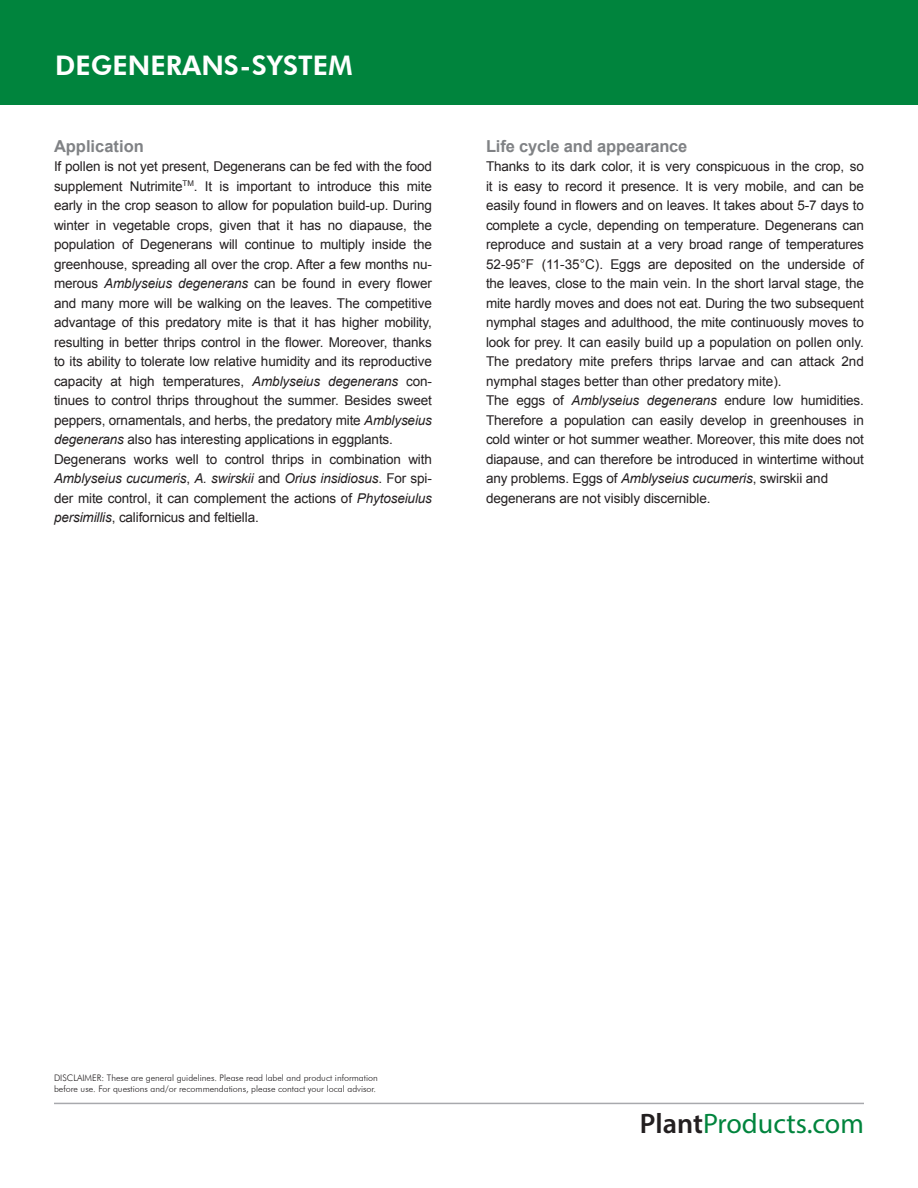
<style>
.page{position:relative;width:918px;height:1188px;background:#fff}
.page>*{position:absolute;margin:0;border:0;box-sizing:border-box;transform-origin:0 0}
.t1{font:28.2px "Myriad Pro";color:#00843d}
.t2{font:800 27px "Futura BT";color:#fff}
.Heading_2{font:700 16.5px "Arial";letter-spacing:-.01em;color:#808285}
.Heading_2-2{font:13.5px/19.5px "Arial";letter-spacing:-.01em;color:#231f20;text-align:justify}
.t3{font:300 9px/10.8px "Futura BT";color:#231f20}
.s1{font-style:italic}
.s2{font-weight:600;color:#231f20}
</style>
<div class="page">
<div style="left:0;top:0;width:918px;height:105px;background:#00843d"></div>
<hr style="left:54px;top:1103px;width:810px;height:1px;background:#a8a9ad">
<p class="t2" style="left:55px;top:49px;width:299px">DEGENERANS-SYSTEM</p>
<p class="Heading_2" style="left:54px;top:135px;width:91px">Application</p>
<p class="Heading_2-2" style="left:54px;top:157px;width:379px">If pollen is not yet present, Degenerans can be fed with the food supplement Nutrimite<sup>TM</sup>. It is important to introduce this mite early in the crop season to allow for population build-up. During winter in vegetable crops, given that it has no diapause, the population of Degenerans will continue to multiply inside the greenhouse, spreading all over the crop. After a few months nu&shy;merous <span class="s1">Amblyseius degenerans</span> can be found in every flower and many more will be walking on the leaves. The competitive advantage of this predatory mite is that it has higher mobility, resulting in better thrips control in the flower. Moreover, thanks to its ability to tolerate low relative humidity and its reproductive capacity at high temperatures, <span class="s1">Amblyseius degenerans</span> con&shy;tinues to control thrips throughout the summer. Besides sweet peppers, ornamentals, and herbs, the predatory mite <span class="s1">Amblyseius degenerans</span> also has interesting applications in eggplants.</p>
<p class="Heading_2-2" style="left:54px;top:449px;width:379px">Degenerans works well to control thrips in combination with <span class="s1">Amblyseius cucumeris</span>, <span class="s1">A. swirskii</span> and <span class="s1">Orius insidiosus</span>. For spi&shy;der mite control, it can complement the actions of <span class="s1">Phytoseiulus persimillis</span>, californicus and feltiella.</p>
<p class="Heading_2" style="left:486px;top:135px;width:203px">Life cycle and appearance</p>
<p class="Heading_2-2" style="left:486px;top:157px;width:380px">Thanks to its dark color, it is very conspicuous in the crop, so it is easy to record it presence. It is very mobile, and can be easily found in flowers and on leaves. It takes about 5-7 days to complete a cycle, depending on temperature. Degenerans can reproduce and sustain at a very broad range of temperatures 52-95°F (11-35°C). Eggs are deposited on the underside of the leaves, close to the main vein. In the short larval stage, the mite hardly moves and does not eat. During the two subsequent nymphal stages and adulthood, the mite continuously moves to look for prey. It can easily build up a population on pollen only.<br>The predatory mite prefers thrips larvae and can attack 2nd nymphal stages better than other predatory mite).</p>
<p class="Heading_2-2" style="left:486px;top:391px;width:379px">The eggs of <span class="s1">Amblyseius degenerans</span> endure low humidities.<br>Therefore a population can easily develop in greenhouses in cold winter or hot summer weather. Moreover, this mite does not diapause, and can therefore be introduced in wintertime without any problems. Eggs of <span class="s1">Amblyseius cucumeris</span>, swirskii and</p>
<p class="Heading_2-2" style="left:486px;top:488px;width:226px">degenerans are not visibly discernible.</p>
<p class="t3" style="left:54px;top:1072px;width:325px">DISCLAIMER: These are general guidelines. Please read label and product information before use. For questions and/or recommendations, please contact your local advisor.</p>
<p class="t1" style="left:640px;top:1106px;width:226px"><span class="s2">Plant</span>Products.com</p>
</div>
